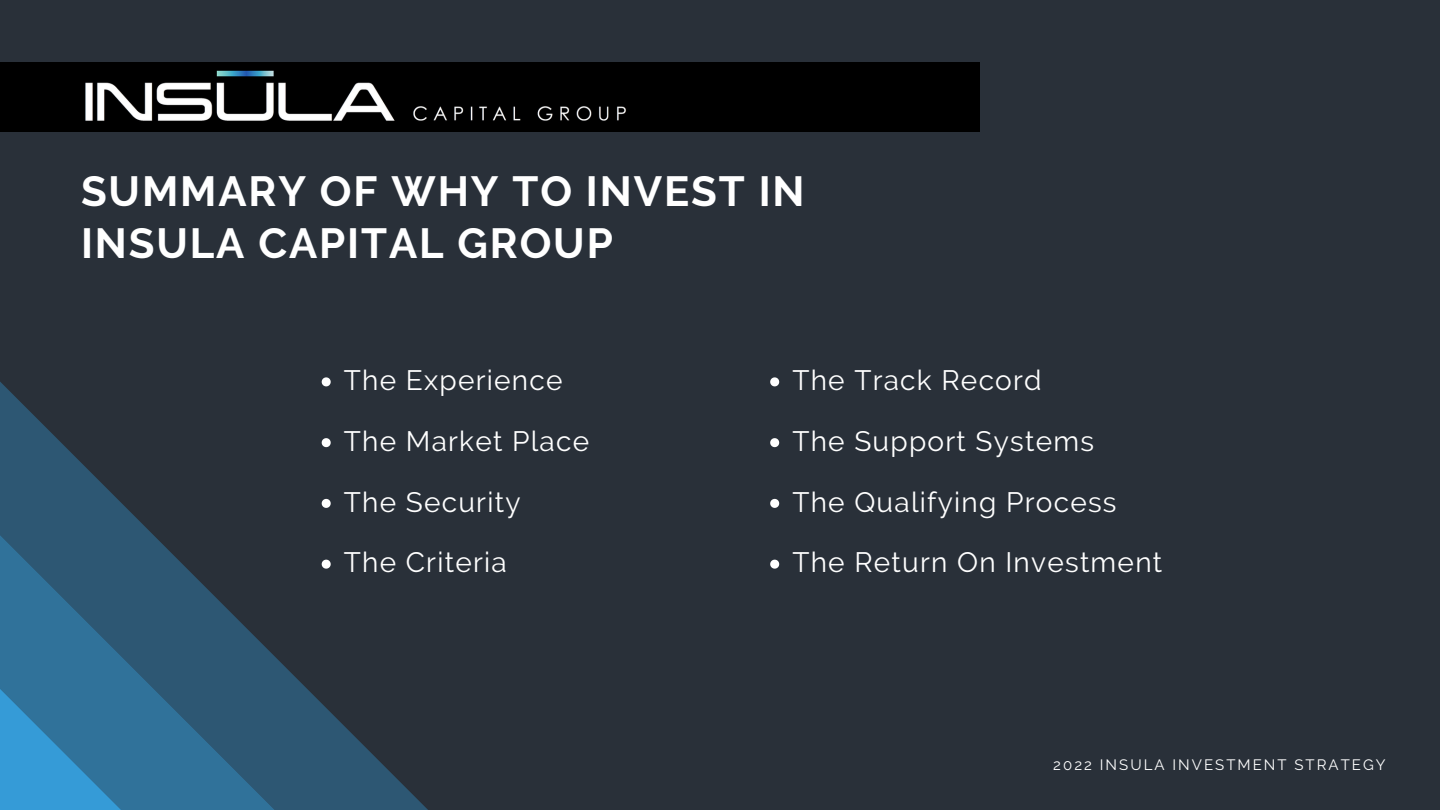
<style>
.page{position:relative;width:1440px;height:810px;background:#293039}
.page>*{position:absolute;margin:0;border:0;box-sizing:border-box;transform-origin:0 0}
.t1{font:700 42px/52.5px "Raleway";letter-spacing:.045em;color:#fff}
.t2{font:28px/60.8px "Raleway";letter-spacing:.045em;color:#fff}
.t3{font:15px "Raleway";letter-spacing:.135em;color:#fff}
</style>
<div class="page">
<svg style="left:0;top:380px;width:428px;height:430px"></svg>
<svg style="left:0;top:516px;width:290px;height:294px;fill:#2d5773"></svg>
<svg style="left:0;top:670px;width:136px;height:140px"></svg>
<svg style="left:322px;top:377px;width:9px;height:9px"></svg>
<svg style="left:322px;top:438px;width:9px;height:9px"></svg>
<svg style="left:322px;top:499px;width:9px;height:9px"></svg>
<svg style="left:322px;top:560px;width:9px;height:9px"></svg>
<div style="left:0;top:62px;width:980px;height:70px;background:#000"></div>
<img style="left:85px;top:70px;width:541px;height:51px">
<svg style="left:770px;top:377px;width:9px;height:9px"></svg>
<svg style="left:770px;top:438px;width:9px;height:9px"></svg>
<svg style="left:770px;top:499px;width:9px;height:9px"></svg>
<svg style="left:770px;top:560px;width:9px;height:9px"></svg>
<h1 class="t1" style="left:81px;top:165px;width:725px">SUMMARY OF WHY TO INVEST IN<br>INSULA CAPITAL GROUP</h1>
<p class="t2" style="left:344px;top:350px;width:247px">The Experience<br>The Market Place<br>The Security<br>The Criteria</p>
<p class="t2" style="left:792px;top:350px;width:371px">The Track Record<br>The Support Systems<br>The Qualifying Process<br>The Return On Investment</p>
<p class="t3" style="left:1053px;top:756px;width:334px">2022 INSULA INVESTMENT STRATEGY</p>
</div>
